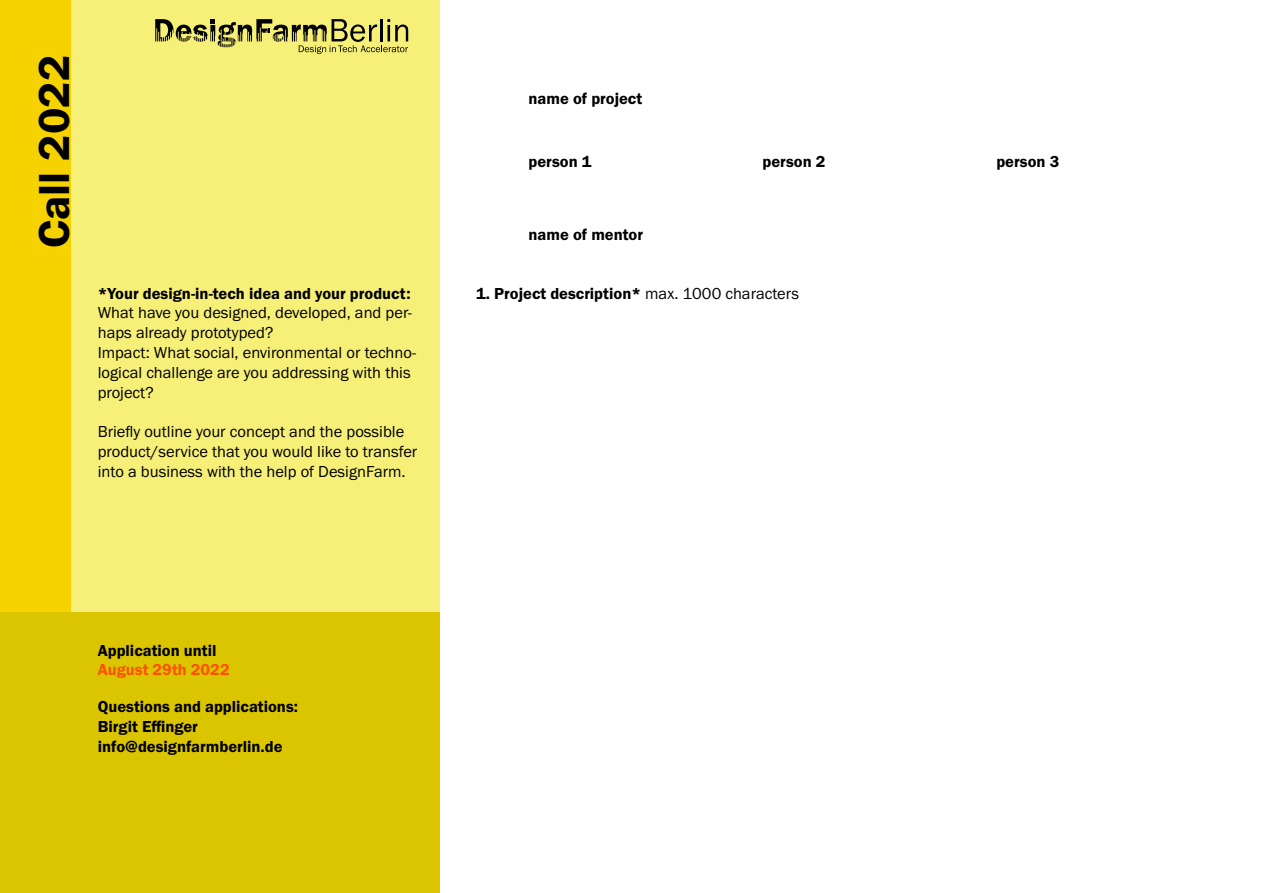
<style>
.page{position:relative;width:1263px;height:893px;background:#fff}
.page>*{position:absolute;margin:0;border:0;box-sizing:border-box;transform-origin:0 0}
.t1{font:45px "Franklin Gothic URW Dem";color:#000}
.t2{font:16.5px/19.8px "Franklin Gothic URW Boo";color:#000}
.t3{font:16.5px/19.8px "Franklin Gothic URW Dem";color:#000}
.t4{font:16.5px "Franklin Gothic URW Dem";color:#ff5100}
.s1{font-family:"Franklin Gothic URW Boo"}
</style>
<div class="page">
<svg style="left:0;top:0;width:439px;height:612px;background:#f6ea63"></svg>
<div style="left:0;top:612px;width:439px;height:281px;background:#dbc500"></div>
<svg style="left:155px;top:19px;width:253px;height:35px;background:#b5b058"></svg>
<h1 class="t1" style="left:26px;top:248px;width:195px;rotate:-90deg">Call 2022</h1>
<p class="t3" style="left:98px;top:283px;width:314px">*Your design-in-tech idea and your product:</p>
<p class="t2" style="left:98px;top:303px;width:320px">What have you designed, developed, and per&shy;haps already prototyped?<br>Impact: What social, environmental or techno&shy;logical challenge are you addressing with this project?</p>
<p class="t2" style="left:98px;top:422px;width:321px">Briefly outline your concept and the possible product/service that you would like to transfer into a business with the help of DesignFarm.</p>
<p class="t3" style="left:529px;top:88px;width:115px">name of project</p>
<p class="t3" style="left:529px;top:151px;width:65px">person 1</p>
<p class="t3" style="left:529px;top:224px;width:116px">name of mentor</p>
<p class="t3" style="left:762px;top:151px;width:65px">person 2</p>
<p class="t3" style="left:996px;top:151px;width:65px">person 3</p>
<p class="t3" style="left:476px;top:283px;width:324px">1. Project description* <span class="s1">max. 1000 characters</span></p>
<p class="t3" style="left:98px;top:640px;width:120px">Application until</p>
<p class="t4" style="left:98px;top:660px;width:133px">August 29th 2022</p>
<p class="t3" style="left:98px;top:697px;width:202px">Questions and applications:<br>Birgit Effinger info@designfarmberlin.de</p>
</div>
